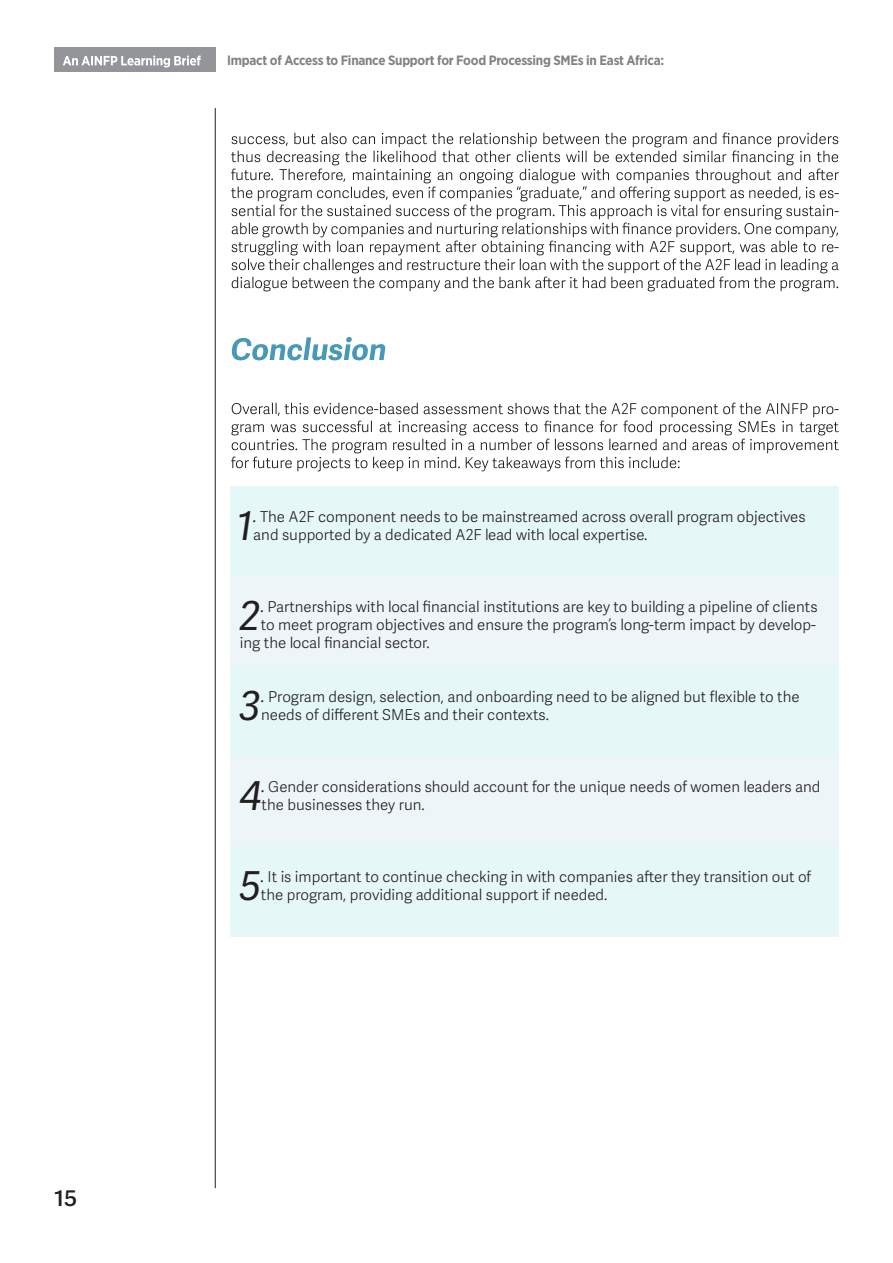
<style>
.page{position:relative;width:893px;height:1263px;background:#fff}
.page>*{position:absolute;margin:0;border:0;box-sizing:border-box;transform-origin:0 0}
.t1{font:italic 39.9px "Adelle Sans EXT";color:#231f20}
.t2{font:600 21.6px "Adelle Sans EXT";color:#231f20;scale:1.11 1}
.t3{font:300 15px/18px "Adelle Sans EXT";color:#231f20}
.t4{font:700 13.5px "Gotham Narrow";letter-spacing:-.02em;color:#808285}
.s1{font-weight:400;font-style:italic}
</style>
<div class="page">
<hr style="left:215px;top:108px;width:1px;height:1080px;background:#231f20">
<svg style="left:231px;top:133px;width:608px;height:158px"></svg>
<svg style="left:231px;top:403px;width:608px;height:68px"></svg>
<div style="left:231px;top:486px;width:608px;height:90px;background:#e6f7f7"></div>
<div style="left:231px;top:576px;width:608px;height:90px;background:#edf5f8"></div>
<div style="left:231px;top:666px;width:608px;height:90px;background:#e6f7f7"></div>
<div style="left:231px;top:756px;width:608px;height:90px;background:#edf5f8"></div>
<div style="left:231px;top:846px;width:608px;height:90px;background:#e6f7f7"></div>
<svg style="left:232px;top:337px;width:153px;height:23px"></svg>
<div style="left:54px;top:48px;width:161px;height:24px;background:#939598"></div>
<svg style="left:63px;top:56px;width:138px;height:11px"></svg>
<p class="t4" style="left:227px;top:52px;width:438px">Impact of Access to Finance Support for Food Processing SMEs in East Africa:</p>
<p class="t2" style="left:54px;top:1181px;width:23px">15</p>
<p class="t1" style="left:237px;top:494px;width:18px">1</p>
<p class="t3" style="left:253px;top:507px;width:554px"><span class="s1">.</span> The A2F component needs to be mainstreamed across overall program objectives and supported by a dedicated A2F lead with local expertise.</p>
<p class="t1" style="left:240px;top:584px;width:23px">2</p>
<p class="t3" style="left:261px;top:597px;width:558px"><span class="s1">.</span> Partnerships with local financial institutions are key to building a pipeline of clients</p>
<p class="t3" style="left:261px;top:615px;width:557px">to meet program objectives and ensure the program’s long-term impact by develop-</p>
<p class="t3" style="left:240px;top:633px;width:191px">ing the local financial sector.</p>
<p class="t1" style="left:239px;top:674px;width:23px">3</p>
<p class="t3" style="left:261px;top:687px;width:540px"><span class="s1">.</span> Program design, selection, and onboarding need to be aligned but flexible to the needs of different SMEs and their contexts.</p>
<p class="t1" style="left:239px;top:764px;width:24px">4</p>
<p class="t3" style="left:262px;top:777px;width:560px"><span class="s1">.</span> Gender considerations should account for the unique needs of women leaders and the businesses they run.</p>
<p class="t1" style="left:239px;top:854px;width:23px">5</p>
<p class="t3" style="left:261px;top:867px;width:552px"><span class="s1">.</span> It is important to continue checking in with companies after they transition out of the program, providing additional support if needed.</p>
</div>
